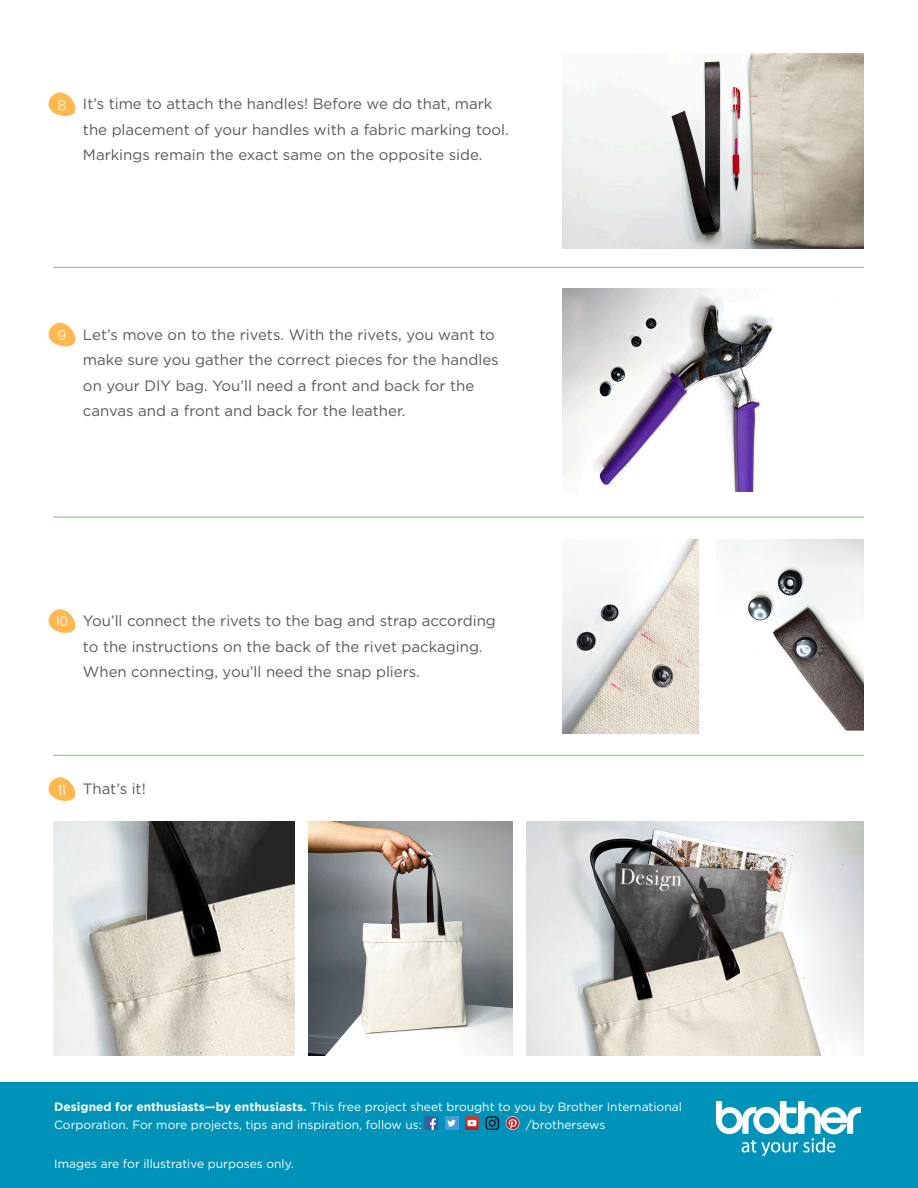
<style>
.page{position:relative;width:918px;height:1188px;background:#fff}
.page>*{position:absolute;margin:0;border:0;box-sizing:border-box;transform-origin:0 0}
.t1{font:15px/25.5px "Gotham";color:#58595b}
.t2{font:300 13.5px "Poppins";color:#fff}
.t3{font:12px/18px "Gotham";color:#fff}
.s1{font-weight:700}
</style>
<div class="page">
<svg style="left:48px;top:92px;width:28px;height:24px"></svg>
<svg style="left:48px;top:322px;width:28px;height:25px"></svg>
<svg style="left:48px;top:609px;width:28px;height:24px"></svg>
<svg style="left:48px;top:777px;width:28px;height:24px"></svg>
<img style="left:563px;top:54px;width:301px;height:195px">
<img style="left:563px;top:288px;width:211px;height:204px">
<img style="left:563px;top:539px;width:301px;height:194px">
<img style="left:308px;top:821px;width:205px;height:235px">
<hr style="left:53px;top:267px;width:811px;height:1px;background:#79c36b">
<hr style="left:53px;top:517px;width:811px;height:1px;background:#79c36b">
<hr style="left:53px;top:755px;width:811px;height:1px;background:#79c36b">
<img style="left:526px;top:821px;width:338px;height:235px">
<img style="left:53px;top:821px;width:242px;height:235px">
<div style="left:0;top:1082px;width:918px;height:106px;background:#0093b9"></div>
<img style="left:717px;top:1102px;width:143px;height:54px">
<div style="left:445px;top:1116px;width:13px;height:14px;background:#449cd6"></div>
<svg style="left:447px;top:1120px;width:9px;height:7px"></svg>
<svg style="left:465px;top:1116px;width:14px;height:14px"></svg>
<svg style="left:486px;top:1116px;width:13px;height:14px"></svg>
<svg style="left:506px;top:1117px;width:13px;height:12px"></svg>
<div style="left:424px;top:1116px;width:14px;height:14px;background:#3e5a99"></div>
<svg style="left:430px;top:1118px;width:6px;height:12px"></svg>
<p class="t2" style="left:58px;top:97px;width:10px">8</p>
<p class="t1" style="left:83px;top:91px;width:427px">It’s time to attach the handles! Before we do that, mark the placement of your handles with a fabric marking tool.<br>Markings remain the exact same on the opposite side.</p>
<p class="t2" style="left:58px;top:327px;width:10px">9</p>
<p class="t1" style="left:83px;top:321px;width:417px">Let’s move on to the rivets. With the rivets, you want to make sure you gather the correct pieces for the handles on your DIY bag. You’ll need a front and back for the canvas and a front and back for the leather.</p>
<p class="t2" style="left:56px;top:614px;width:13px">10</p>
<p class="t1" style="left:83px;top:608px;width:414px">You’ll connect the rivets to the bag and strap according to the instructions on the back of the rivet packaging.<br>When connecting, you’ll need the snap pliers.</p>
<p class="t2" style="left:58px;top:782px;width:9px">11</p>
<p class="t1" style="left:83px;top:776px;width:64px">That’s it!</p>
<p class="t3" style="left:54px;top:1097px;width:629px"><span class="s1">Designed for enthusiasts—by enthusiasts.</span> This free project sheet brought to you by Brother International<br>Corporation. For more projects, tips and inspiration, follow us:</p>
<p class="t3" style="left:526px;top:1115px;width:81px">/brothersews</p>
<p class="t3" style="left:54px;top:1155px;width:241px">Images are for illustrative purposes only.</p>
</div>
